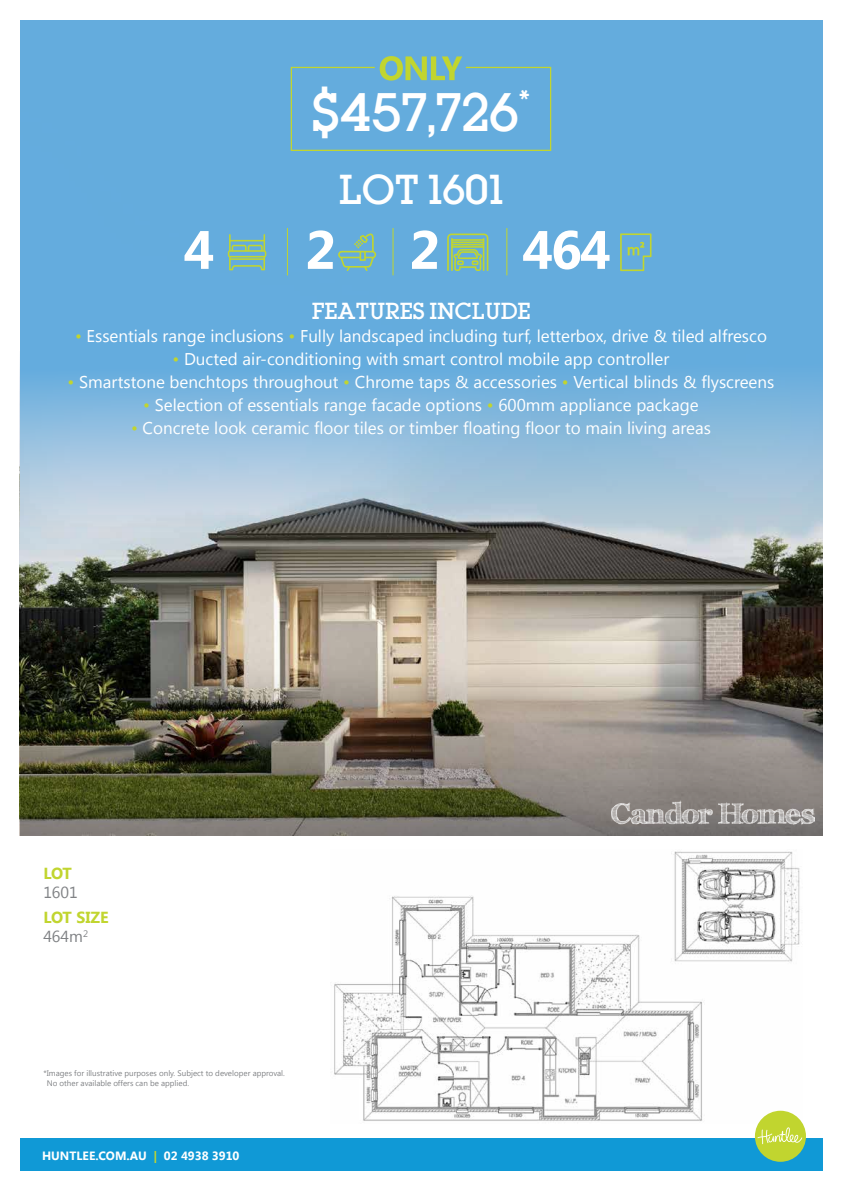
<style>
.page{position:relative;width:842px;height:1191px;background:#fff}
.page>*{position:absolute;margin:0;border:0;box-sizing:border-box;transform-origin:0 0}
.t1{font:700 54px "Segoe UI";color:#fff}
.t2{font:500 46.6px "Lubalin";color:#fff}
.t3{font:500 36px "Lubalin";color:#fff}
.t4{font:500 20px "Lubalin";color:#fff}
.t5{font:17px "Segoe UI";color:#fff}
.t6{font:700 16px/19.2px "Segoe UI";letter-spacing:-.025em;color:#c1d52f}
.t7{font:16px "Segoe UI";color:#808285}
.t8{font:700 12px "Segoe UI";color:#fff}
.t9{font:8px/9.6px "Segoe UI";color:#808285}
.s1{color:#c1d52f}
.s2{font-weight:400;color:#808285}
</style>
<div class="page">
<img style="left:20px;top:20px;width:802px;height:563px">
<img style="left:20px;top:583px;width:802px;height:252px">
<hr style="left:287px;top:228px;width:1px;height:47px;background:#c1d52f">
<hr style="left:393px;top:228px;width:1px;height:47px;background:#c1d52f">
<hr style="left:506px;top:228px;width:1px;height:47px;background:#c1d52f">
<svg style="left:228px;top:234px;width:38px;height:36px"></svg>
<svg style="left:338px;top:233px;width:38px;height:38px"></svg>
<svg style="left:447px;top:233px;width:41px;height:38px;background:#8fbf89"></svg>
<svg style="left:620px;top:233px;width:31px;height:38px"></svg>
<svg style="left:290px;top:56px;width:262px;height:96px;background:#6aaed0"></svg>
<img style="left:334px;top:851px;width:466px;height:272px">
<img style="left:612px;top:800px;width:203px;height:27px">
<div style="left:20px;top:1138px;width:802px;height:33px;background:#1099d6"></div>
<div style="left:755px;top:1110px;width:51px;height:51px;background:#c1d52f;border-radius:50%"></div>
<svg style="left:757px;top:1127px;width:45px;height:17px"></svg>
<h2 class="t2" style="left:312px;top:79px;width:220px">$457,726<sup>*</sup></h2>
<h3 class="t3" style="left:339px;top:164px;width:166px">LOT 1601</h3>
<h1 class="t1" style="left:183px;top:211px;width:33px">4</h1>
<h1 class="t1" style="left:305px;top:211px;width:33px">2</h1>
<h1 class="t1" style="left:409px;top:211px;width:33px">2</h1>
<h1 class="t1" style="left:522px;top:211px;width:90px">464</h1>
<p class="t4" style="left:312px;top:297px;width:220px">FEATURES INCLUDE</p>
<p class="t5" style="left:75px;top:324px;width:693px"><span class="s1">•</span> Essentials range inclusions <span class="s1">•</span> Fully landscaped including turf, letterbox, drive &amp; tiled alfresco</p>
<p class="t5" style="left:172px;top:347px;width:498px"><span class="s1">•</span> Ducted air-conditioning with smart control mobile app controller</p>
<p class="t5" style="left:68px;top:370px;width:708px"><span class="s1">•</span> Smartstone benchtops throughout <span class="s1">•</span> Chrome taps &amp; accessories <span class="s1">•</span> Vertical blinds &amp; flyscreens</p>
<p class="t5" style="left:143px;top:393px;width:557px"><span class="s1">•</span> Selection of essentials range facade options <span class="s1">•</span> 600mm appliance package</p>
<p class="t5" style="left:131px;top:416px;width:581px"><span class="s1">•</span> Concrete look ceramic floor tiles or timber floating floor to main living areas</p>
<p class="t6" style="left:43px;top:862px;width:30px">LOT</p>
<p class="t7" style="left:43px;top:881px;width:36px">1601</p>
<p class="t6" style="left:43px;top:906px;width:67px">LOT SIZE<br><span class="s2">464m</span><sup>2</sup></p>
<p class="t9" style="left:47px;top:1068px;width:240px;text-indent:-3px">*Images for illustrative purposes only. Subject to developer approval.<br>No other available offers can be applied.</p>
<p class="t8" style="left:42px;top:1146px;width:199px">HUNTLEE.COM.AU <span class="s1">|</span> 02 4938 3910</p>
</div>
